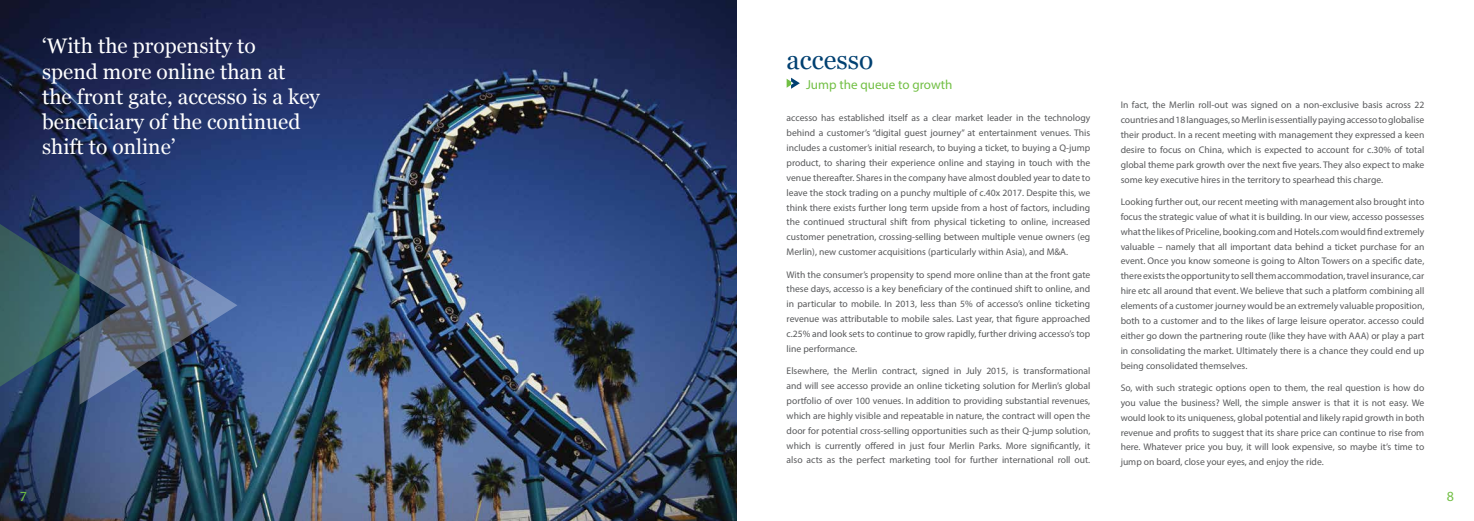
<style>
.page{position:relative;width:1474px;height:521px;background:#fff}
.page>*{position:absolute;margin:0;border:0;box-sizing:border-box;transform-origin:0 0}
.t1{font:26.25px "Georgia";color:#004071}
.t2{font:21px/25.2px "Georgia";color:#fff}
.t3{font:14px "Myriad Pro";color:#72bf44}
.t4{font:13.12px "Myriad Pro";color:#72bf44}
.t5{font:9.62px/14.9px "Myriad Pro";color:#58595b;text-align:justify}
</style>
<div class="page">
<img style="left:0;top:0;width:737px;height:521px">
<svg style="left:786px;top:78px;width:14px;height:11px"></svg>
<img style="left:79px;top:206px;width:158px;height:199px">
<svg style="left:0;top:224px;width:79px;height:163px;background:#31545d"></svg>
<h2 class="t2" style="left:42px;top:33px;width:279px">‘With the propensity to<br>spend more online than at the front gate, accesso is a key beneficiary of the continued shift to online’</h2>
<h1 class="t1" style="left:786px;top:40px;width:88px">accesso</h1>
<h3 class="t4" style="left:806px;top:76px;width:148px">Jump the queue to growth</h3>
<p class="t5" style="left:786px;top:110px;width:305px">accesso has established itself as a clear market leader in the technology behind a customer’s “digital guest journey” at entertainment venues. This includes a customer’s initial research, to buying a ticket, to buying a Q-jump product, to sharing their experience online and staying in touch with the venue thereafter. Shares in the company have almost doubled year to date to leave the stock trading on a punchy multiple of c.40x 2017. Despite this, we think there exists further long term upside from a host of factors, including the continued structural shift from physical ticketing to online, increased customer penetration, crossing-selling between multiple venue owners (eg Merlin), new customer acquisitions (particularly within Asia), and M&amp;A.</p>
<p class="t5" style="left:786px;top:267px;width:305px">With the consumer’s propensity to spend more online than at the front gate these days, accesso is a key beneficiary of the continued shift to online, and in particular to mobile. In 2013, less than 5% of accesso’s online ticketing revenue was attributable to mobile sales. Last year, that figure approached c.25% and look sets to continue to grow rapidly, further driving accesso’s top line performance.</p>
<p class="t5" style="left:786px;top:363px;width:305px">Elsewhere, the Merlin contract, signed in July 2015, is transformational and will see accesso provide an online ticketing solution for Merlin’s global portfolio of over 100 venues. In addition to providing substantial revenues, which are highly visible and repeatable in nature, the contract will open the door for potential cross-selling opportunities such as their Q-jump solution, which is currently offered in just four Merlin Parks. More significantly, it also acts as the perfect marketing tool for further international roll out.</p>
<p class="t5" style="left:1120px;top:97px;width:305px">In fact, the Merlin roll-out was signed on a non-exclusive basis across 22 countries and 18 languages, so Merlin is essentially paying accesso to globalise their product. In a recent meeting with management they expressed a keen desire to focus on China, which is expected to account for c.30% of total global theme park growth over the next five years. They also expect to make some key executive hires in the territory to spearhead this charge.</p>
<p class="t5" style="left:1120px;top:194px;width:305px">Looking further out, our recent meeting with management also brought into focus the strategic value of what it is building. In our view, accesso possesses what the likes of Priceline, booking.com and Hotels.com would find extremely valuable – namely that all important data behind a ticket purchase for an event. Once you know someone is going to Alton Towers on a specific date, there exists the opportunity to sell them accommodation, travel insurance, car hire etc all around that event. We believe that such a platform combining all elements of a customer journey would be an extremely valuable proposition, both to a customer and to the likes of large leisure operator. accesso could either go down the partnering route (like they have with AAA) or play a part in consolidating the market. Ultimately there is a chance they could end up being consolidated themselves.</p>
<p class="t5" style="left:1120px;top:380px;width:305px">So, with such strategic options open to them, the real question is how do you value the business? Well, the simple answer is that it is not easy. We would look to its uniqueness, global potential and likely rapid growth in both revenue and profits to suggest that its share price can continue to rise from here. Whatever price you buy, it will look expensive, so maybe it’s time to jump on board, close your eyes, and enjoy the ride.</p>
<h3 class="t3" style="left:20px;top:488px;width:9px">7</h3>
<h3 class="t3" style="left:1446px;top:488px;width:9px">8</h3>
</div>
